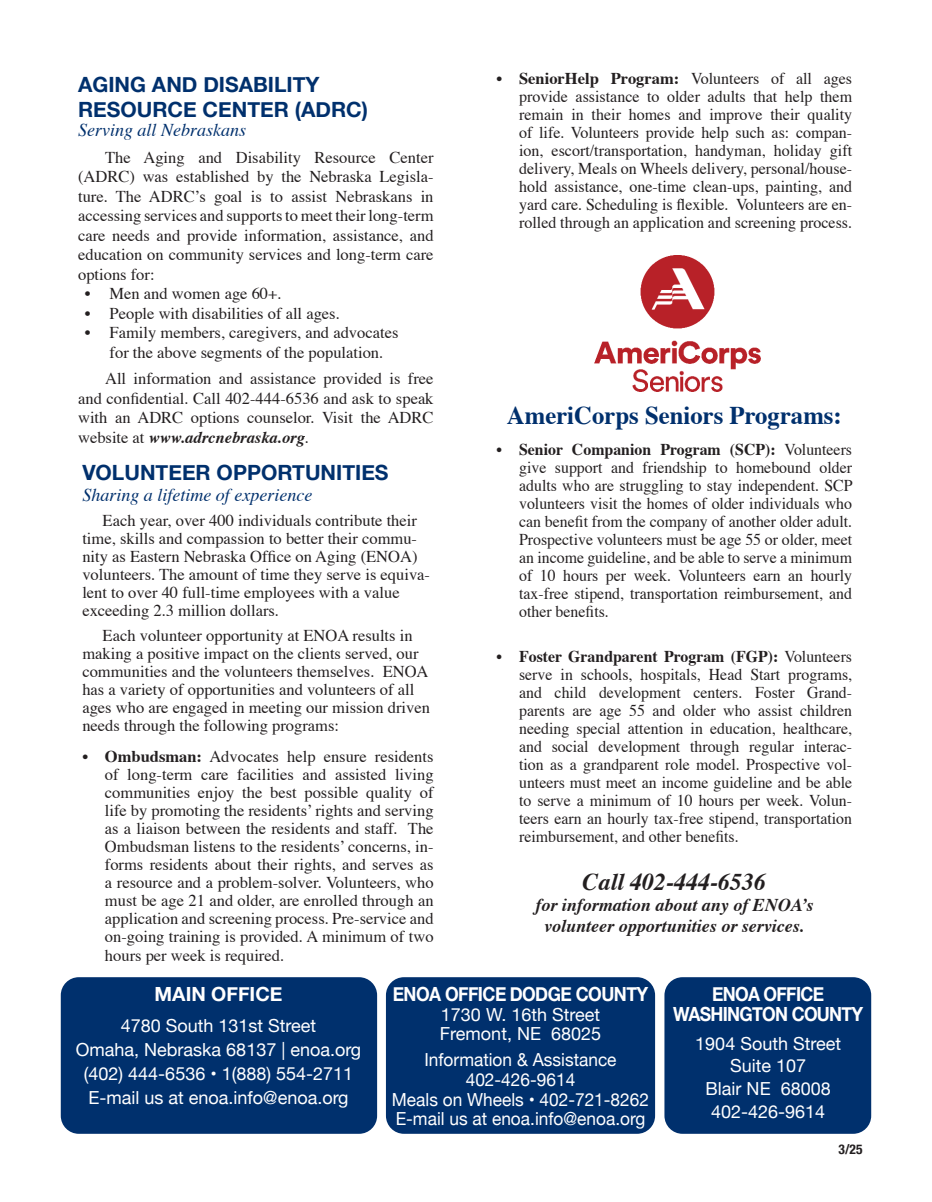
<style>
.page{position:relative;width:932px;height:1202px;background:#fff}
.page>*{position:absolute;margin:0;border:0;box-sizing:border-box;transform-origin:0 0}
.t1{font:700 25.5px "Times";color:#00306d}
.t2{font:italic 700 24px "Times";color:#231f20}
.p1{font:700 21px/25.2px "Helvetica Neue";color:#00306d}
.t3{font:700 19.5px "Helvetica Neue";letter-spacing:-.03em;color:#fff;scale:.9 1}
.t4{font:700 19.5px "Helvetica Neue";color:#fff}
.t5{font:18px/22.5px "Helvetica Neue";color:#fff}
.t6{font:18px/19.5px "Helvetica Neue";color:#fff;text-align:center;scale:.96 1}
.t7{font:italic 700 18px/21px "Times";color:#231f20;text-align:center}
.p3{font:italic 18px "Times";color:#00306d}
.t8{font:16.5px/18px "Times";color:#231f20;text-align:justify}
.t9{font:16.5px/18px "Times";color:#231f20;text-align:justify;scale:.96 1}
.t10{font:700 condensed 13.5px "Helvetica Neue";color:#231f20}
.s1{font-weight:700;font-style:italic;color:#fff}
.s2{font-weight:700}
</style>
<div class="page">
<div style="left:664px;top:977px;width:207px;height:156px;background:#00306d;border-radius:18px"></div>
<div style="left:386px;top:977px;width:269px;height:156px;background:#00306d;border-radius:18px"></div>
<div style="left:61px;top:977px;width:316px;height:156px;background:#00306d;border-radius:18px"></div>
<img style="left:594px;top:255px;width:166px;height:137px">
<p class="p1" style="left:78px;top:72px;width:291px">AGING AND DISABILITY<br>RESOURCE CENTER (ADRC)</p>
<p class="p3" style="left:78px;top:115px;width:169px">Serving all Nebraskans</p>
<p class="t8" style="left:78px;top:148px;width:357px;line-height:19.5px;text-indent:27px">The Aging and Disability Resource Center (ADRC) was established by the Nebraska Legisla&shy;ture. The ADRC’s goal is to assist Nebraskans in accessing services and supports to meet their long-term care needs and provide information, assistance, and education on community services and long-term care options for:</p>
<p class="t8" style="left:85px;top:286px;width:198px">• Men and women age 60+.</p>
<p class="t8" style="left:85px;top:305px;width:256px">• People with disabilities of all ages.</p>
<p class="t8" style="left:85px;top:324px;width:315px;line-height:19.5px;text-align:center">• Family members, caregivers, and advocates for the above segments of the population.</p>
<p class="t8" style="left:78px;top:370px;width:357px;line-height:19.5px;text-indent:27px">All information and assistance provided is free and confidential. Call 402-444-6536 and ask to speak with an ADRC options counselor. Visit the ADRC website at <span class="s1">www.adrcnebraska.org</span>.</p>
<p class="p1" style="left:82px;top:460px;width:308px">VOLUNTEER OPPORTUNITIES</p>
<p class="p3" style="left:82px;top:479px;width:231px">Sharing a lifetime of experience</p>
<p class="t8" style="left:82px;top:512px;width:349px;text-align:left;text-indent:20px">Each year, over 400 individuals contribute their time, skills and compassion to better their commu&shy;nity as Eastern Nebraska Office on Aging (ENOA) volunteers. The amount of time they serve is equiva&shy;lent to over 40 full-time employees with a value exceeding 2.3 million dollars.</p>
<p class="t8" style="left:82px;top:627px;width:349px;text-align:left;text-indent:20px">Each volunteer opportunity at ENOA results in making a positive impact on the clients served, our communities and the volunteers themselves. ENOA has a variety of opportunities and volunteers of all ages who are engaged in meeting our mission driven needs through the following programs:</p>
<p class="t8" style="left:105px;top:749px;width:330px;text-indent:-22px"><span class="s2">• Ombudsman:</span> Advocates help ensure residents of long-term care facilities and assisted living communities enjoy the best possible quality of life by promoting the residents’ rights and serving as a liaison between the residents and staff. The Ombudsman listens to the residents’ concerns, in&shy;forms residents about their rights, and serves as a resource and a problem-solver. Volunteers, who must be age 21 and older, are enrolled through an application and screening process. Pre-service and on-going training is provided. A minimum of two hours per week is required.</p>
<p class="t8" style="left:519px;top:70px;width:334px;text-indent:-22px"><span class="s2">• SeniorHelp Program:</span> Volunteers of all ages provide assistance to older adults that help them remain in their homes and improve their quality of life. Volunteers provide help such as: compan&shy;ion, escort/transportation, handyman, holiday gift delivery, Meals on Wheels delivery, personal/house&shy;hold assistance, one-time clean-ups, painting, and yard care. Scheduling is flexible. Volunteers are en&shy;rolled through an application and screening process.</p>
<p class="t1" style="left:507px;top:398px;width:336px">AmeriCorps Seniors Programs:</p>
<p class="t9" style="left:519px;top:441px;width:349px;text-indent:-22px"><span class="s2">• Senior Companion Program (SCP):</span> Volunteers give support and friendship to homebound older adults who are struggling to stay independent. SCP volunteers visit the homes of older individuals who can benefit from the company of another older adult.<br>Prospective volunteers must be age 55 or older, meet an income guideline, and be able to serve a minimum of 10 hours per week. Volunteers earn an hourly tax-free stipend, transportation reimbursement, and other benefits.</p>
<p class="t9" style="left:519px;top:648px;width:348px;text-indent:-22px"><span class="s2">• Foster Grandparent Program (FGP):</span> Volunteers serve in schools, hospitals, Head Start programs, and child development centers. Foster Grand&shy;parents are age 55 and older who assist children needing special attention in education, healthcare, and social development through regular interac&shy;tion as a grandparent role model. Prospective vol&shy;unteers must meet an income guideline and be able to serve a minimum of 10 hours per week. Volun&shy;teers earn an hourly tax-free stipend, transportation reimbursement, and other benefits.</p>
<p class="t2" style="left:582px;top:866px;width:185px">Call 402-444-6536</p>
<p class="t7" style="left:535px;top:895px;width:279px">for information about any of ENOA’s volunteer opportunities or services.</p>
<p class="t4" style="left:155px;top:979px;width:129px">MAIN OFFICE</p>
<p class="t5" style="left:121px;top:1015px;width:197px">4780 South 131st Street</p>
<p class="t5" style="left:76px;top:1039px;width:287px">Omaha, Nebraska 68137 | enoa.org</p>
<p class="t5" style="left:84px;top:1063px;width:271px">(402) 444-6536 • 1(888) 554-2711</p>
<p class="t5" style="left:88px;top:1087px;width:261px">E-mail us at enoa.info@enoa.org</p>
<p class="t3" style="left:393px;top:979px;width:285px">ENOA OFFICE DODGE COUNTY</p>
<p class="t5" style="left:440px;top:1005px;width:163px;line-height:19.5px">1730 W. 16th Street<br>Fremont, NE 68025</p>
<p class="t6" style="left:424px;top:1051px;width:202px">Information &amp; Assistance<br>402-426-9614</p>
<p class="t6" style="left:392px;top:1090px;width:269px">Meals on Wheels • 402-721-8262</p>
<p class="t6" style="left:395px;top:1109px;width:261px">E-mail us at enoa.info@enoa.org</p>
<p class="t3" style="left:712px;top:979px;width:126px">ENOA OFFICE</p>
<p class="t3" style="left:673px;top:998px;width:213px">WASHINGTON COUNTY</p>
<p class="t5" style="left:695px;top:1033px;width:147px;text-align:center">1904 South Street<br>Suite 107<br>Blair NE 68008</p>
<p class="t5" style="left:711px;top:1100px;width:116px">402-426-9614</p>
<p class="t10" style="left:838px;top:1138px;width:25px">3/25</p>
</div>
